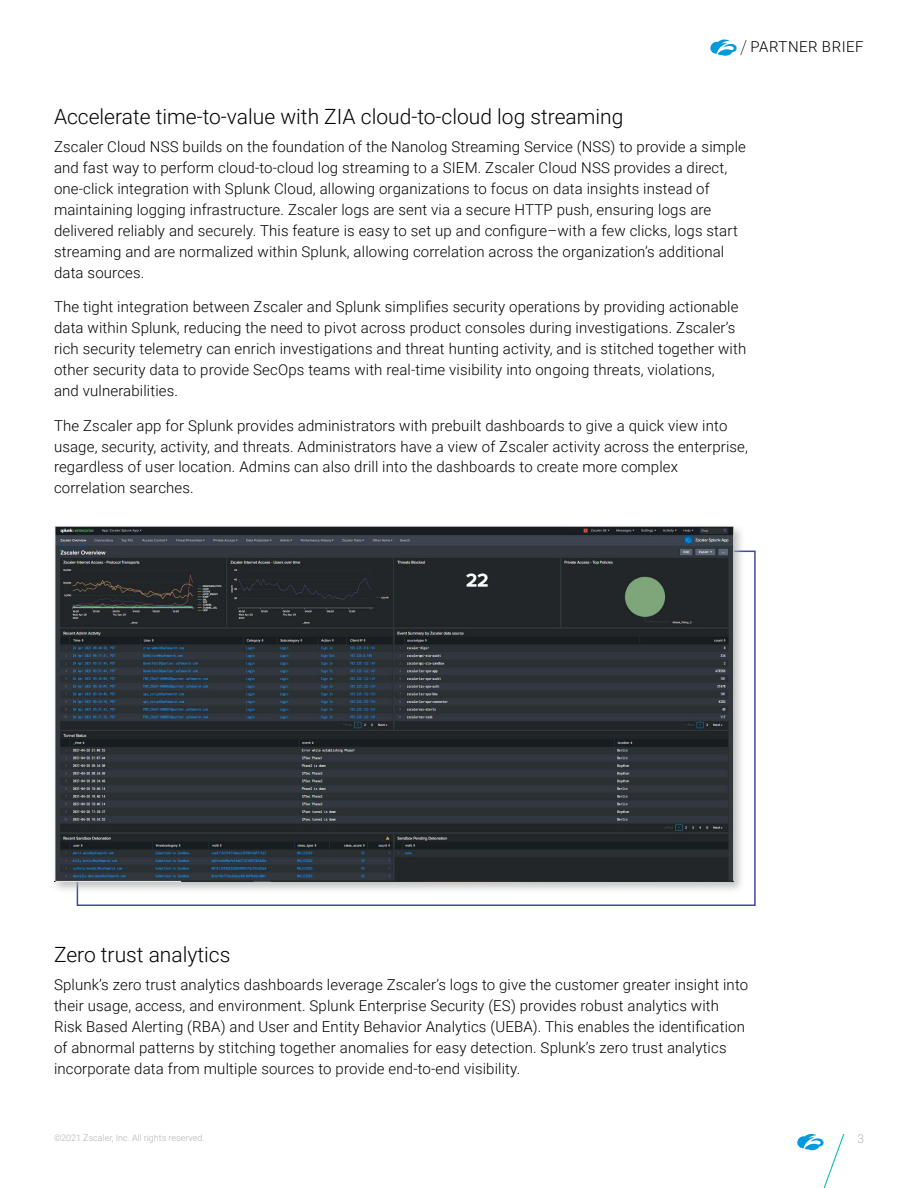
<style>
.page{position:relative;width:918px;height:1188px;background:#fff}
.page>*{position:absolute;margin:0;border:0;box-sizing:border-box;transform-origin:0 0}
.t1{font:300 21px "Roboto";color:#000}
.t2{font:300 15px/21px "Roboto";letter-spacing:.01em;color:#000}
.t3{font:300 15px "Roboto";letter-spacing:.035em;color:#000}
.t4{font:300 12px "Roboto";color:#b3b3b3}
.t5{font:300 9px "Roboto";color:#aeb0b0}
</style>
<div class="page">
<svg style="left:797px;top:1134px;width:47px;height:54px"></svg>
<svg style="left:710px;top:39px;width:37px;height:17px"></svg>
<div style="left:51px;top:523px;width:694px;height:371px;background:#aeb0b0;opacity:.75"></div>
<img style="left:54px;top:526px;width:679px;height:356px">
<p class="t3" style="left:750px;top:36px;width:115px">PARTNER BRIEF</p>
<h1 class="t1" style="left:54px;top:102px;width:571px">Accelerate time-to-value with ZIA cloud-to-cloud log streaming</h1>
<p class="t2" style="left:54px;top:135px;width:694px">Zscaler Cloud NSS builds on the foundation of the Nanolog Streaming Service (NSS) to provide a simple and fast way to perform cloud-to-cloud log streaming to a SIEM. Zscaler Cloud NSS provides a direct, one-click integration with Splunk Cloud, allowing organizations to focus on data insights instead of maintaining logging infrastructure. Zscaler logs are sent via a secure HTTP push, ensuring logs are delivered reliably and securely. This feature is easy to set up and configure–with a few clicks, logs start streaming and are normalized within Splunk, allowing correlation across the organization’s additional data sources.</p>
<p class="t2" style="left:54px;top:296px;width:694px">The tight integration between Zscaler and Splunk simplifies security operations by providing actionable data within Splunk, reducing the need to pivot across product consoles during investigations. Zscaler’s rich security telemetry can enrich investigations and threat hunting activity, and is stitched together with other security data to provide SecOps teams with real-time visibility into ongoing threats, violations,<br>and vulnerabilities.</p>
<p class="t2" style="left:54px;top:414px;width:696px">The Zscaler app for Splunk provides administrators with prebuilt dashboards to give a quick view into usage, security, activity, and threats. Administrators have a view of Zscaler activity across the enterprise, regardless of user location. Admins can also drill into the dashboards to create more complex correlation searches.</p>
<h1 class="t1" style="left:54px;top:940px;width:178px">Zero trust analytics</h1>
<p class="t2" style="left:54px;top:973px;width:696px">Splunk’s zero trust analytics dashboards leverage Zscaler’s logs to give the customer greater insight into their usage, access, and environment. Splunk Enterprise Security (ES) provides robust analytics with Risk Based Alerting (RBA) and User and Entity Behavior Analytics (UEBA). This enables the identification of abnormal patterns by stitching together anomalies for easy detection. Splunk’s zero trust analytics incorporate data from multiple sources to provide end-to-end visibility.</p>
<p class="t5" style="left:54px;top:1131px;width:152px">©2021 Zscaler, Inc. All rights reserved.</p>
<p class="t4" style="left:857px;top:1130px;width:8px">3</p>
</div>
